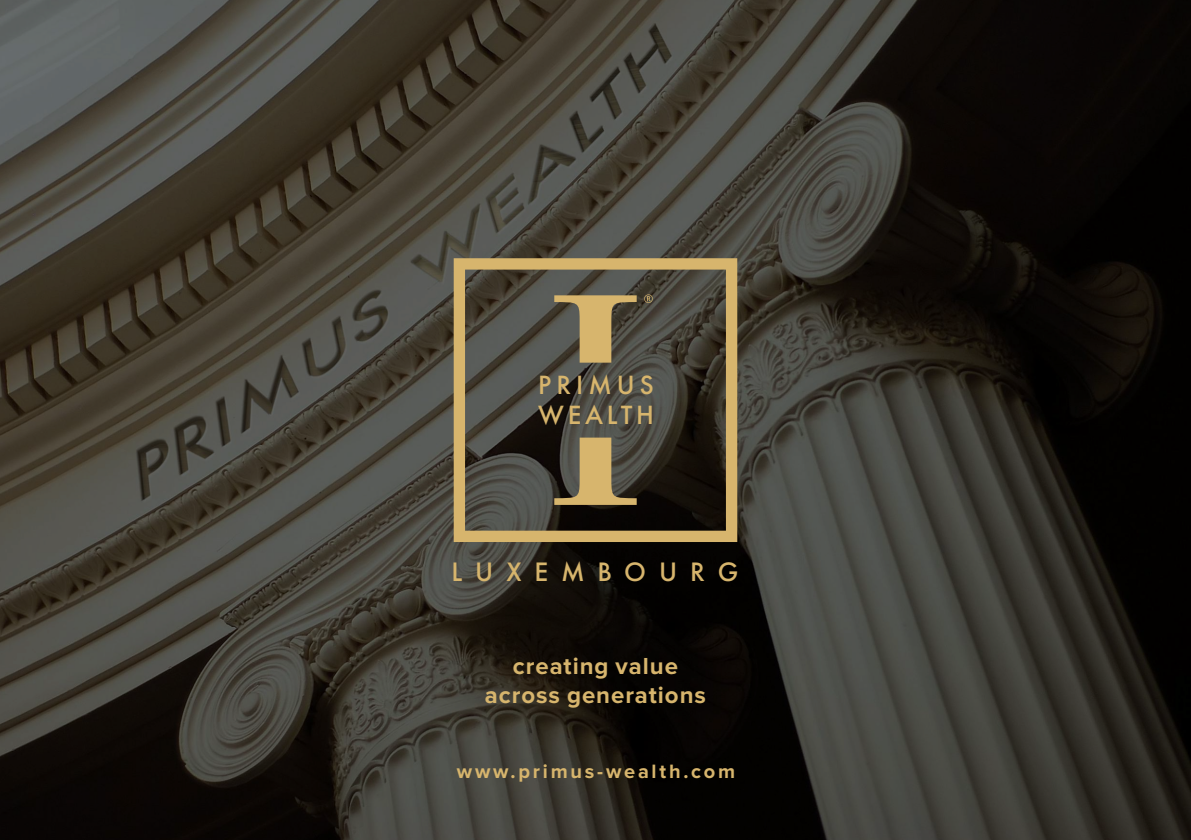
<style>
.page{position:relative;width:1191px;height:840px;background:#fff}
.page>*{position:absolute;margin:0;border:0;box-sizing:border-box;transform-origin:0 0}
.t1{font:500 27.6px "Futura PT";letter-spacing:.465em;color:#d7b56d}
.t2{font:500 27.4px/29.8px "Futura PT";letter-spacing:.16em;color:#d7b56d}
.t3{font:700 24px/28.8px "Proxima Nova";letter-spacing:.04em;color:#d7b56d;text-align:center}
.t4{font:700 20px "Proxima Nova";letter-spacing:.14em;color:#d7b56d}
</style>
<div class="page">
<div style="left:0;top:0;width:1191px;height:839px;background:#2c3335;opacity:.72"></div>
<svg style="left:454px;top:258px;width:283px;height:283px;background:#5f5641"></svg>
<p class="t2" style="left:538px;top:372px;width:117px">PRIMUS<br>WEALTH</p>
<p class="t1" style="left:451px;top:559px;width:288px">LUXEMBOURG</p>
<p class="t3" style="left:485px;top:652px;width:222px">creating value across generations</p>
<p class="t4" style="left:457px;top:761px;width:280px">www.primus-wealth.com</p>
</div>
